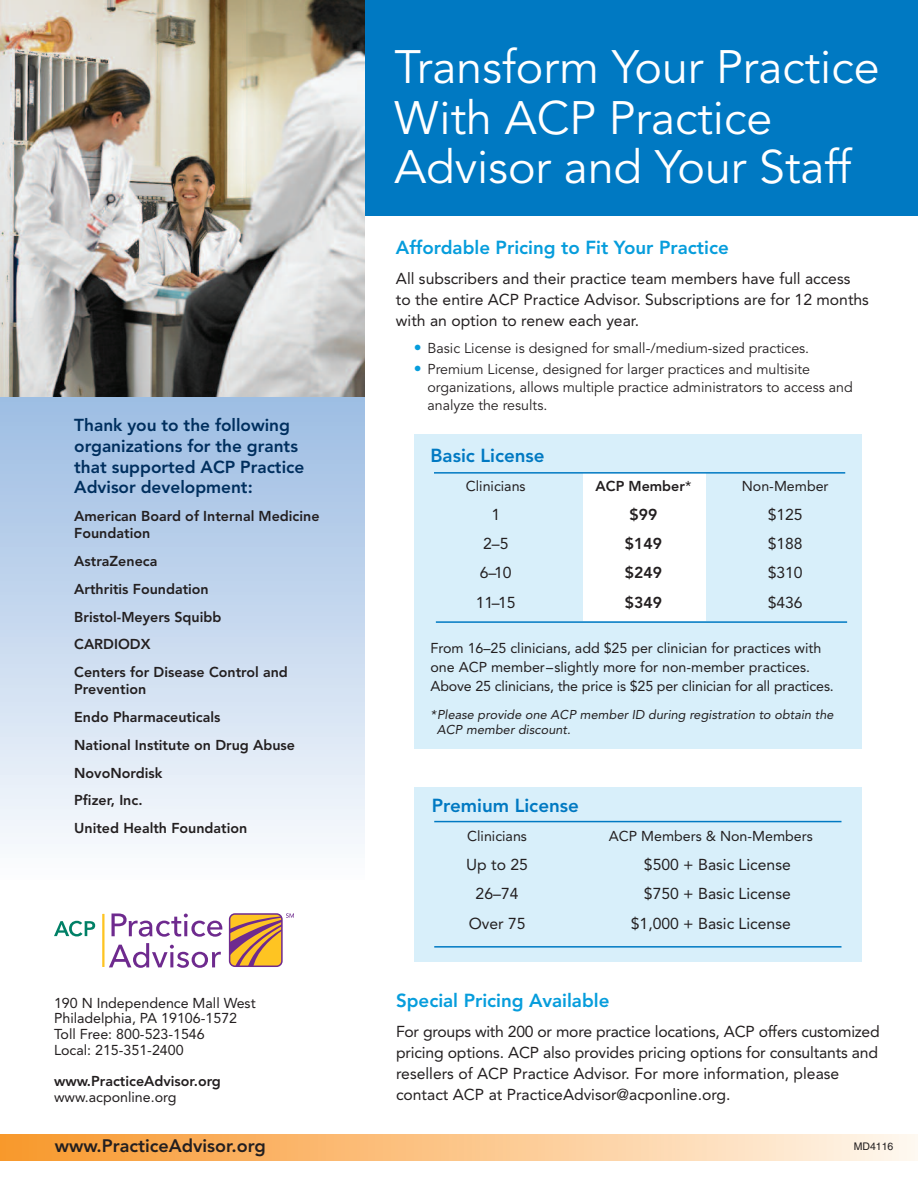
<style>
.page{position:relative;width:918px;height:1188px;background:#fff}
.page>*{position:absolute;margin:0;border:0;box-sizing:border-box;transform-origin:0 0}
.t1{font:46.5px/50.2px "Avenir";color:#fff}
.t2{font:800 18.75px "Avenir";color:#069ddc}
.t3{font:800 18.75px "Avenir";color:#0079c2}
.t4{font:800 18px "Avenir";color:#231f20}
.t5{font:800 17.25px/20.7px "Avenir";color:#002f5e}
.t6{font:15.75px/21px "Avenir";color:#231f20}
.t7{font:800 15.75px "Avenir";color:#231f20}
.t8{font:14.25px/15.8px "Avenir";color:#231f20}
.t9{font:800 14.25px/27.8px "Avenir";color:#231f20}
.t10{font:14.25px/18px "Avenir";color:#231f20}
.t11{font:italic 12.75px/15.8px "Avenir";letter-spacing:.005em;color:#231f20}
.t12{font:10.5px "Helvetica";color:#231f20}
.s1{font-size:15.75px;color:#069ddc}
.s2{font-weight:400}
</style>
<div class="page">
<svg style="left:0;top:396px;width:364px;height:448px;background:#c7d9ee"></svg>
<div style="left:0;top:0;width:918px;height:216px;background:#0079c2"></div>
<div style="left:414px;top:435px;width:448px;height:314px;background:#d8effa"></div>
<div style="left:584px;top:474px;width:122px;height:147px;background:#fff"></div>
<div style="left:414px;top:787px;width:448px;height:174px;background:#d8effa"></div>
<img style="left:0;top:1134px;width:918px;height:27px">
<hr style="left:434px;top:472px;width:411px;height:2px;background:#0079c2">
<hr style="left:436px;top:621px;width:411px;height:2px;background:#0079c2">
<hr style="left:434px;top:821px;width:408px;height:1px;background:#0079c2">
<hr style="left:434px;top:946px;width:408px;height:2px;background:#0079c2">
<img style="left:0;top:0;width:365px;height:396px">
<svg style="left:112px;top:914px;width:110px;height:23px"></svg>
<svg style="left:109px;top:943px;width:112px;height:25px"></svg>
<svg style="left:54px;top:921px;width:41px;height:15px"></svg>
<hr style="left:102px;top:914px;width:3px;height:53px;background:#fec422">
<div style="left:229px;top:913px;width:54px;height:54px;border:2px solid #6e2a8e;border-radius:5px"></div>
<svg style="left:230px;top:913px;width:64px;height:53px"></svg>
<p class="t5" style="left:74px;top:416px;width:232px">Thank you to the following organizations for the grants that supported ACP Practice<br>Advisor development:</p>
<p class="t9" style="left:74px;top:509px;width:247px;line-height:17.2px">American Board of Internal Medicine<br>Foundation</p>
<p class="t9" style="left:74px;top:548px;width:215px">AstraZeneca<br>Arthritis Foundation<br>Bristol-Meyers Squibb<br>CARDIODX<br>Centers for Disease Control and</p>
<p class="t9" style="left:74px;top:677px;width:222px">Prevention<br>Endo Pharmaceuticals<br>National Institute on Drug Abuse<br>NovoNordisk<br>Pfizer, Inc.<br>United Health Foundation</p>
<p class="t8" style="left:54px;top:996px;width:203px">190 N Independence Mall West<br>Philadelphia, PA 19106-1572<br>Toll Free: 800-523-1546<br>Local: 215-351-2400</p>
<p class="t9" style="left:54px;top:1069px;width:168px">www.PracticeAdvisor.org</p>
<p class="t8" style="left:54px;top:1091px;width:124px">www.acponline.org</p>
<p class="t4" style="left:55px;top:1138px;width:212px">www.PracticeAdvisor.org</p>
<h1 class="t1" style="left:394px;top:45px;width:487px">Transform Your Practice<br>With ACP Practice<br>Advisor and Your Staff</h1>
<p class="t2" style="left:396px;top:240px;width:334px">Affordable Pricing to Fit Your Practice</p>
<p class="t6" style="left:396px;top:269px;width:474px">All subscribers and their practice team members have full access to the entire ACP Practice Advisor. Subscriptions are for 12 months with an option to renew each year.</p>
<p class="t10" style="left:414px;top:340px;width:397px"><span class="s1">•</span> Basic License is designed for small-/medium-sized practices.</p>
<p class="t10" style="left:427px;top:361px;width:427px;text-indent:-14px"><span class="s1">•</span> Premium License, designed for larger practices and multisite organizations, allows multiple practice administrators to access and analyze the results.</p>
<p class="t3" style="left:430px;top:447px;width:116px">Basic License</p>
<p class="t8" style="left:466px;top:479px;width:61px">Clinicians</p>
<p class="t9" style="left:596px;top:473px;width:97px">ACP Member<span class="s2">*</span></p>
<p class="t8" style="left:742px;top:479px;width:88px">Non-Member</p>
<p class="t6" style="left:491px;top:505px;width:10px">1</p>
<p class="t7" style="left:630px;top:508px;width:29px">$99</p>
<p class="t6" style="left:768px;top:505px;width:36px">$125</p>
<p class="t6" style="left:483px;top:534px;width:27px">2–5</p>
<p class="t7" style="left:625px;top:537px;width:39px">$149</p>
<p class="t6" style="left:768px;top:534px;width:36px">$188</p>
<p class="t6" style="left:480px;top:564px;width:33px">6–10</p>
<p class="t7" style="left:625px;top:566px;width:39px">$249</p>
<p class="t6" style="left:768px;top:564px;width:36px">$310</p>
<p class="t6" style="left:476px;top:593px;width:41px">11–15</p>
<p class="t7" style="left:625px;top:596px;width:39px">$349</p>
<p class="t6" style="left:768px;top:593px;width:36px">$436</p>
<p class="t8" style="left:430px;top:640px;width:405px;line-height:18.8px">From 16–25 clinicians, add $25 per clinician for practices with one ACP member–slightly more for non-member practices.<br>Above 25 clinicians, the price is $25 per clinician for all practices.</p>
<p class="t11" style="left:437px;top:707px;width:398px;text-indent:-6px">*Please provide one ACP member ID during registration to obtain the<br>ACP member discount.</p>
<p class="t3" style="left:432px;top:798px;width:149px">Premium License</p>
<p class="t8" style="left:467px;top:829px;width:61px">Clinicians</p>
<p class="t8" style="left:609px;top:829px;width:206px">ACP Members &amp; Non-Members</p>
<p class="t6" style="left:466px;top:856px;width:63px">Up to 25</p>
<p class="t6" style="left:644px;top:856px;width:148px">$500 + Basic License</p>
<p class="t6" style="left:476px;top:885px;width:44px">26–74</p>
<p class="t6" style="left:644px;top:885px;width:148px">$750 + Basic License</p>
<p class="t6" style="left:469px;top:914px;width:58px">Over 75</p>
<p class="t6" style="left:631px;top:914px;width:161px">$1,000 + Basic License</p>
<p class="t2" style="left:396px;top:993px;width:215px">Special Pricing Available</p>
<p class="t6" style="left:396px;top:1022px;width:485px">For groups with 200 or more practice locations, ACP offers customized pricing options. ACP also provides pricing options for consultants and resellers of ACP Practice Advisor. For more information, please contact ACP at PracticeAdvisor@acponline.org.</p>
<p class="t12" style="left:854px;top:1143px;width:41px">MD4116</p>
</div>
